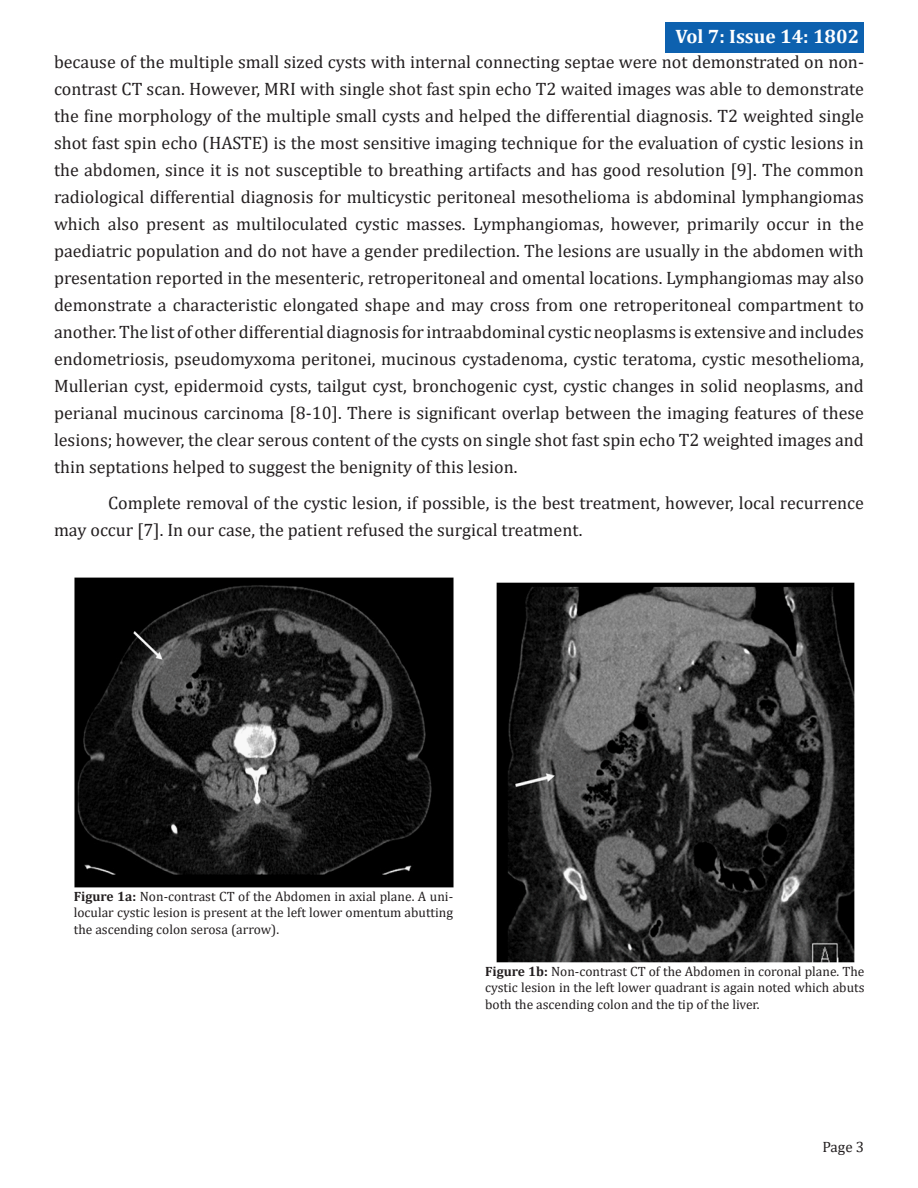
<style>
.page{position:relative;width:918px;height:1188px;background:#fff}
.page>*{position:absolute;margin:0;border:0;box-sizing:border-box;transform-origin:0 0}
.t1{font:700 19.5px "Cambria";color:#fff}
.t2{font:18px/27px "Cambria";color:#231f20;text-align:justify}
.t3{font:15px "Cambria";color:#231f20}
.t4{font:13.5px/16.5px "Cambria";color:#231f20;text-align:justify}
.s1{font-weight:700}
</style>
<div class="page">
<div style="left:666px;top:22px;width:198px;height:30px;background:#0d61af"></div>
<img style="left:74px;top:577px;width:379px;height:310px">
<img style="left:496px;top:582px;width:358px;height:380px">
<p class="t1" style="left:676px;top:22px;width:185px">Vol 7: Issue 14: 1802</p>
<p class="t2" style="left:54px;top:48px;width:812px">because of the multiple small sized cysts with internal connecting septae were not demonstrated on non&shy;contrast CT scan. However, MRI with single shot fast spin echo T2 waited images was able to demonstrate the fine morphology of the multiple small cysts and helped the differential diagnosis. T2 weighted single shot fast spin echo (HASTE) is the most sensitive imaging technique for the evaluation of cystic lesions in the abdomen, since it is not susceptible to breathing artifacts and has good resolution [9]. The common radiological differential diagnosis for multicystic peritoneal mesothelioma is abdominal lymphangiomas which also present as multiloculated cystic masses. Lymphangiomas, however, primarily occur in the paediatric population and do not have a gender predilection. The lesions are usually in the abdomen with presentation reported in the mesenteric, retroperitoneal and omental locations. Lymphangiomas may also demonstrate a characteristic elongated shape and may cross from one retroperitoneal compartment to another. The list of other differential diagnosis for intraabdominal cystic neoplasms is extensive and includes endometriosis, pseudomyxoma peritonei, mucinous cystadenoma, cystic teratoma, cystic mesothelioma, Mullerian cyst, epidermoid cysts, tailgut cyst, bronchogenic cyst, cystic changes in solid neoplasms, and perianal mucinous carcinoma [8-10]. There is significant overlap between the imaging features of these lesions; however, the clear serous content of the cysts on single shot fast spin echo T2 weighted images and thin septations helped to suggest the benignity of this lesion.</p>
<p class="t2" style="left:54px;top:489px;width:811px;text-indent:54px">Complete removal of the cystic lesion, if possible, is the best treatment, however, local recurrence may occur [7]. In our case, the patient refused the surgical treatment.</p>
<p class="t4" style="left:74px;top:888px;width:381px"><span class="s1">Figure 1a:</span> Non-contrast CT of the Abdomen in axial plane. A uni&shy;locular cystic lesion is present at the left lower omentum abutting the ascending colon serosa (arrow).</p>
<p class="t4" style="left:485px;top:963px;width:381px"><span class="s1">Figure 1b:</span> Non-contrast CT of the Abdomen in coronal plane. The cystic lesion in the left lower quadrant is again noted which abuts both the ascending colon and the tip of the liver.</p>
<p class="t3" style="left:822px;top:1138px;width:43px">Page 3</p>
</div>
